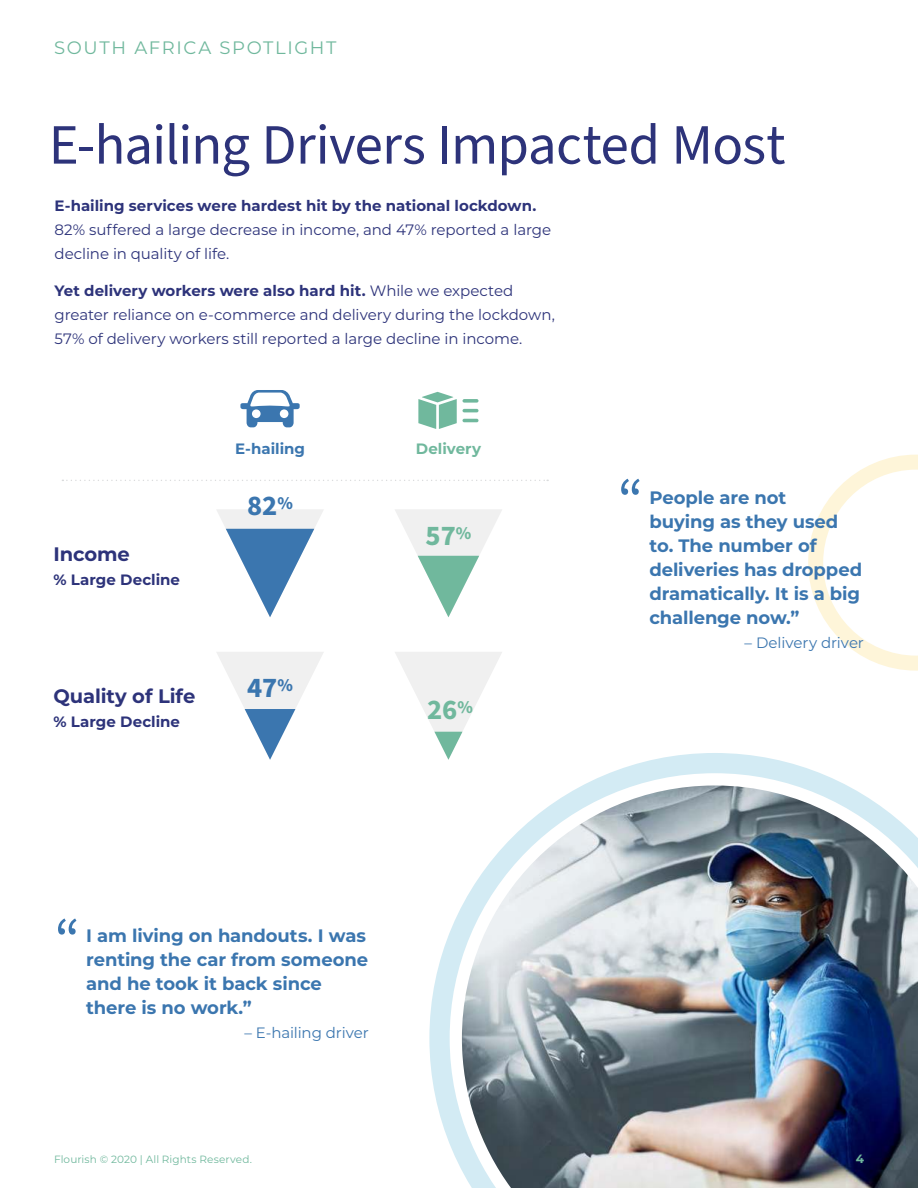
<style>
.page{position:relative;width:918px;height:1188px;background:#fff}
.page>*{position:absolute;margin:0;border:0;box-sizing:border-box;transform-origin:0 0}
.t1{font:60px "Source Sans Pro";color:#3b76af}
.t2{font:57px "Source Sans Pro";letter-spacing:-.015em;color:#2d337a}
.t3{font:700 28.5px "Source Sans Pro";color:#3b76af}
.t4{font:700 28.5px "Source Sans Pro";color:#70b89d}
.t5{font:700 19.5px "Montserrat";letter-spacing:-.005em;color:#2d337a}
.t6{font:700 18px/24px "Montserrat";letter-spacing:-.005em;color:#3b76af}
.t7{font:18px "Montserrat";letter-spacing:.09em;color:#70b89d}
.t8{font:15px/24px "Montserrat";letter-spacing:-.005em;color:#2d337a}
.t9{font:700 15px "Montserrat";color:#2d337a}
.t10{font:15px "Montserrat";letter-spacing:-.01em;color:#3b76af}
.t11{font:700 15px "Montserrat";color:#3b76af}
.t12{font:700 15px "Montserrat";letter-spacing:.005em;color:#70b89d}
.t13{font:700 12px "Montserrat";color:#70b89d}
.t14{font:10.5px "Montserrat";letter-spacing:.01em;color:#70b89d}
.s1{font-weight:700}
</style>
<div class="page">
<svg style="left:62px;top:480px;width:486px;height:1px"></svg>
<svg style="left:429px;top:753px;width:417px;height:417px"></svg>
<svg style="left:808px;top:455px;width:110px;height:216px"></svg>
<img style="left:462px;top:785px;width:456px;height:403px">
<svg style="left:217px;top:509px;width:106px;height:108px"></svg>
<svg style="left:395px;top:509px;width:107px;height:108px"></svg>
<svg style="left:395px;top:652px;width:107px;height:108px"></svg>
<svg style="left:418px;top:392px;width:39px;height:37px"></svg>
<svg style="left:462px;top:399px;width:17px;height:4px"></svg>
<hr style="left:462px;top:409px;width:17px;height:3px;background:#70b89d;border-radius:2px">
<hr style="left:462px;top:419px;width:17px;height:3px;background:#70b89d;border-radius:2px">
<svg style="left:240px;top:390px;width:60px;height:37px"></svg>
<svg style="left:217px;top:652px;width:107px;height:108px"></svg>
<p class="t7" style="left:54px;top:37px;width:284px">SOUTH AFRICA SPOTLIGHT</p>
<h2 class="t2" style="left:49px;top:122px;width:738px">E-hailing Drivers Impacted Most</h2>
<p class="t9" style="left:55px;top:198px;width:483px">E-hailing services were hardest hit by the national lockdown.</p>
<p class="t8" style="left:55px;top:218px;width:498px">82% suffered a large decrease in income, and 47% reported a large decline in quality of life.</p>
<p class="t8" style="left:55px;top:279px;width:502px"><span class="s1">Yet delivery workers were also hard hit.</span> While we expected greater reliance on e-commerce and delivery during the lockdown,<br>57% of delivery workers still reported a large decline in income.</p>
<p class="t11" style="left:235px;top:442px;width:71px">E-hailing</p>
<p class="t12" style="left:416px;top:442px;width:67px">Delivery</p>
<h3 class="t5" style="left:53px;top:544px;width:78px">Income</h3>
<p class="t9" style="left:53px;top:572px;width:128px">% Large Decline</p>
<h3 class="t5" style="left:53px;top:687px;width:143px">Quality of Life</h3>
<p class="t9" style="left:53px;top:715px;width:128px">% Large Decline</p>
<h3 class="t3" style="left:247px;top:494px;width:47px">82<sup>%</sup></h3>
<h3 class="t3" style="left:247px;top:677px;width:47px">47<sup>%</sup></h3>
<h3 class="t4" style="left:426px;top:525px;width:47px">57<sup>%</sup></h3>
<h3 class="t4" style="left:427px;top:699px;width:47px">26<sup>%</sup></h3>
<h1 class="t1" style="left:55px;top:917px;width:27px">“</h1>
<p class="t6" style="left:86px;top:924px;width:283px">I am living on handouts. I was renting the car from someone and he took it back since there is no work.”</p>
<p class="t10" style="left:245px;top:1025px;width:126px">– E-hailing driver</p>
<h1 class="t1" style="left:618px;top:477px;width:27px">“</h1>
<p class="t6" style="left:649px;top:486px;width:214px">People are not<br>buying as they used to. The number of deliveries has dropped dramatically. It is a big challenge now.”</p>
<p class="t10" style="left:745px;top:635px;width:121px">– Delivery driver</p>
<p class="t14" style="left:54px;top:1154px;width:200px">Flourish © 2020 | All Rights Reserved.</p>
<p class="t13" style="left:856px;top:1153px;width:10px">4</p>
</div>
